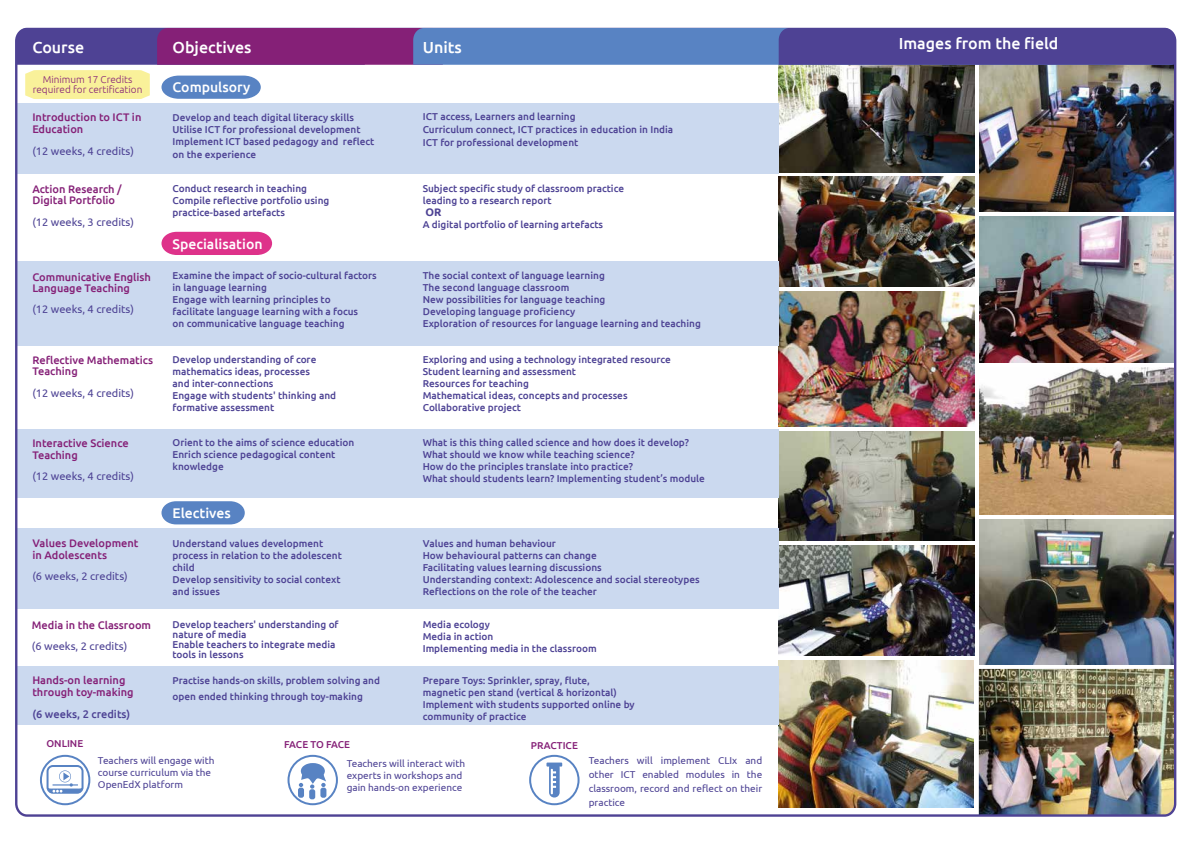
<style>
.page{position:relative;width:1191px;height:842px;background:#fff}
.page>*{position:absolute;margin:0;border:0;box-sizing:border-box;transform-origin:0 0}
.t1{font:500 16px "Ubuntu";color:#fff}
.t2{font:500 14px "Ubuntu";color:#fff}
.t3{font:500 11px/11.2px "Ubuntu";color:#852077}
.t4{font:11px "Ubuntu";color:#4d4294}
.t5{font:500 11px "Ubuntu";color:#4d4294}
.t6{font:700 11px "Ubuntu";color:#4d4294}
.t7{font:500 10px/12px "Ubuntu";color:#4d4294}
.t8{font:10px/12px "Ubuntu";color:#4d4294}
.t9{font:300 10px/10px "Ubuntu";color:#852077;text-align:center}
.t10{font:500 10px "Ubuntu";color:#852077}
</style>
<div class="page">
<img style="left:15px;top:27px;width:1162px;height:790px">
<svg style="left:161px;top:501px;width:84px;height:23px;background:#668ec8"></svg>
<svg style="left:161px;top:232px;width:111px;height:23px;background:#e03e91"></svg>
<svg style="left:287px;top:755px;width:51px;height:50px"></svg>
<div style="left:320px;top:788px;width:6px;height:10px;background:#5883c3;border-radius:2px"></div>
<svg style="left:40px;top:755px;width:50px;height:50px"></svg>
<svg style="left:15px;top:28px;width:1159px;height:82px"></svg>
<svg style="left:529px;top:755px;width:50px;height:50px"></svg>
<h1 class="t1" style="left:32px;top:37px;width:53px">Course</h1>
<h1 class="t1" style="left:172px;top:37px;width:80px">Objectives</h1>
<h1 class="t1" style="left:898px;top:33px;width:161px">Images from the field</h1>
<p class="t9" style="left:33px;top:74px;width:111px">Minimum 17 Credits required for certification</p>
<p class="t3" style="left:32px;top:112px;width:111px">Introduction to ICT in<br>Education</p>
<p class="t4" style="left:32px;top:144px;width:103px">(12 weeks, 4 credits)</p>
<p class="t3" style="left:32px;top:183px;width:91px">Action Research /<br>Digital Portfolio</p>
<p class="t4" style="left:32px;top:216px;width:103px">(12 weeks, 3 credits)</p>
<h1 class="t1" style="left:423px;top:37px;width:41px">Units</h1>
<h2 class="t2" style="left:172px;top:79px;width:79px">Compulsory</h2>
<p class="t7" style="left:423px;top:110px;width:252px;line-height:13px">ICT access, Learners and learning<br>Curriculum connect, ICT practices in education in India<br>ICT for professional development</p>
<p class="t7" style="left:423px;top:182px;width:203px">Subject specific study of classroom practice leading to a research report</p>
<p class="t6" style="left:425px;top:205px;width:18px">OR</p>
<p class="t7" style="left:423px;top:218px;width:182px">A digital portfolio of learning artefacts</p>
<p class="t7" style="left:172px;top:111px;width:203px">Develop and teach digital literacy skills<br>Utilise ICT for professional development<br>Implement ICT based pedagogy and reflect</p>
<p class="t7" style="left:172px;top:148px;width:85px">on the experience</p>
<p class="t7" style="left:172px;top:182px;width:158px">Conduct research in teaching<br>Compile reflective portfolio using practice-based artefacts</p>
<p class="t3" style="left:32px;top:271px;width:120px">Communicative English<br>Language Teaching</p>
<p class="t4" style="left:32px;top:302px;width:103px">(12 weeks, 4 credits)</p>
<p class="t3" style="left:32px;top:354px;width:122px">Reflective Mathematics<br>Teaching</p>
<p class="t4" style="left:32px;top:386px;width:103px">(12 weeks, 4 credits)</p>
<p class="t3" style="left:32px;top:437px;width:98px">Interactive Science<br>Teaching</p>
<p class="t4" style="left:32px;top:469px;width:103px">(12 weeks, 4 credits)</p>
<h2 class="t2" style="left:172px;top:235px;width:92px">Specialisation</h2>
<p class="t7" style="left:172px;top:269px;width:206px">Examine the impact of socio-cultural factors in language learning<br>Engage with learning principles to<br>facilitate language learning with a focus<br>on communicative language teaching</p>
<p class="t7" style="left:172px;top:353px;width:165px">Develop understanding of core mathematics ideas, processes<br>and inter-connections<br>Engage with students' thinking and formative assessment</p>
<p class="t7" style="left:172px;top:436px;width:183px">Orient to the aims of science education<br>Enrich science pedagogical content knowledge</p>
<h2 class="t2" style="left:172px;top:504px;width:60px">Electives</h2>
<p class="t7" style="left:423px;top:269px;width:280px">The social context of language learning<br>The second language classroom<br>New possibilities for language teaching<br>Developing language proficiency<br>Exploration of resources for language learning and teaching</p>
<p class="t7" style="left:423px;top:353px;width:250px">Exploring and using a technology integrated resource Student learning and assessment<br>Resources for teaching<br>Mathematical ideas, concepts and processes Collaborative project</p>
<p class="t7" style="left:423px;top:436px;width:284px">What is this thing called science and how does it develop?<br>What should we know while teaching science?<br>How do the principles translate into practice?<br>What should students learn? Implementing student’s module</p>
<p class="t7" style="left:172px;top:537px;width:171px">Understand values development process in relation to the adolescent child<br>Develop sensitivity to social context and issues</p>
<p class="t7" style="left:172px;top:619px;width:168px;line-height:10px">Develop teachers' understanding of nature of media<br>Enable teachers to integrate media tools in lessons</p>
<p class="t7" style="left:172px;top:672px;width:209px;line-height:16px">Practise hands-on skills, problem solving and open ended thinking through toy-making</p>
<p class="t3" style="left:32px;top:537px;width:108px">Values Development in Adolescents</p>
<p class="t4" style="left:32px;top:569px;width:97px">(6 weeks, 2 credits)</p>
<p class="t3" style="left:32px;top:619px;width:121px">Media in the Classroom</p>
<p class="t4" style="left:32px;top:639px;width:97px">(6 weeks, 2 credits)</p>
<p class="t3" style="left:32px;top:674px;width:103px">Hands-on learning through toy-making</p>
<p class="t5" style="left:32px;top:707px;width:99px">(6 weeks, 2 credits)</p>
<p class="t7" style="left:423px;top:537px;width:278px">Values and human behaviour<br>How behavioural patterns can change<br>Facilitating values learning discussions<br>Understanding context: Adolescence and social stereotypes Reflections on the role of the teacher</p>
<p class="t7" style="left:423px;top:618px;width:175px">Media ecology<br>Media in action<br>Implementing media in the classroom</p>
<p class="t7" style="left:423px;top:674px;width:213px">Prepare Toys: Sprinkler, spray, flute, magnetic pen stand (vertical &amp; horizontal)<br>Implement with students supported online by community of practice</p>
<p class="t10" style="left:531px;top:739px;width:49px">PRACTICE</p>
<p class="t8" style="left:589px;top:753px;width:175px;line-height:14px;text-align:justify">Teachers will implement CLIx and other ICT enabled modules in the classroom, record and reflect on their practice</p>
<p class="t10" style="left:46px;top:737px;width:38px">ONLINE</p>
<p class="t10" style="left:284px;top:738px;width:67px">FACE TO FACE</p>
<p class="t8" style="left:98px;top:754px;width:118px">Teachers will engage with course curriculum via the<br>OpenEdX platform</p>
<p class="t8" style="left:347px;top:757px;width:120px">Teachers will interact with experts in workshops and gain hands-on experience</p>
</div>
